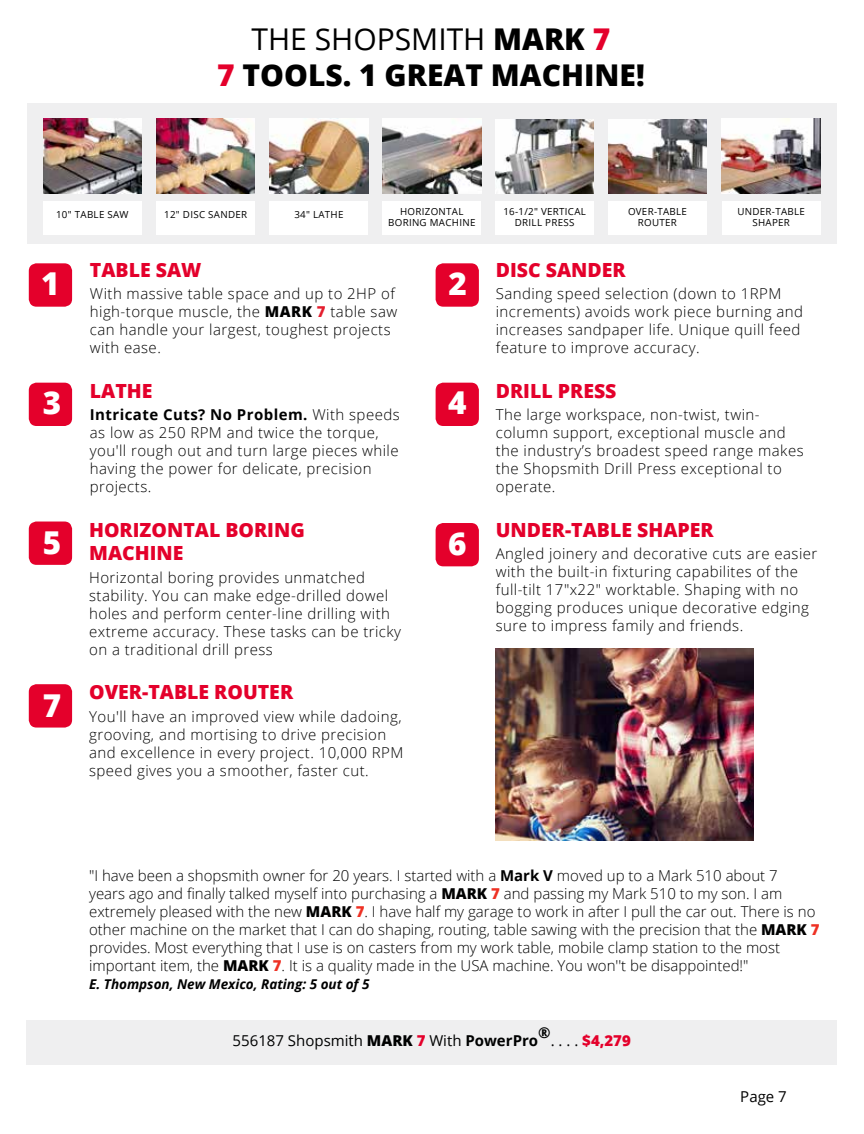
<style>
.page{position:relative;width:864px;height:1134px;background:#fff}
.page>*{position:absolute;margin:0;border:0;box-sizing:border-box;transform-origin:0 0}
.t1{font:800 31.5px "Open Sans";color:#fff}
.t2{font:800 30px/36px "Open Sans";color:#000;text-align:center}
.t3{font:800 19.5px/23.4px "Open Sans";color:#e4002b}
.t4{font:300 15px/18px "Open Sans";letter-spacing:.03em;color:#000101}
.t5{font:300 15px/18px "Open Sans";color:#000101}
.t6{font:15px "Open Sans";color:#000101}
.t7{font:800 15px "Open Sans";color:#e4002b}
.t8{font:15px "Open Sans";color:#000}
.t9{font:700 15px "Open Sans";color:#000101}
.t10{font:italic 700 13.5px "Open Sans";color:#000101}
.t11{font:9.75px/11.7px "Open Sans";letter-spacing:.03em;color:#000101;text-align:center}
.s1{font-weight:400}
.s2{color:#e4002b}
.s3{font-weight:800}
.s4{font-weight:800;color:#e41e2e}
.s5{font-weight:700}
.s6{font-weight:800;color:#ee3124}
.s7{font-weight:800;color:#e4002b}
.s8{font-weight:400;color:#000101}
</style>
<div class="page">
<div style="left:27px;top:1020px;width:810px;height:45px;background:#efeff0"></div>
<div style="left:29px;top:263px;width:43px;height:44px;background:#e4002b;border-radius:8px"></div>
<div style="left:436px;top:263px;width:43px;height:44px;background:#e4002b;border-radius:8px"></div>
<div style="left:29px;top:383px;width:43px;height:43px;background:#e4002b;border-radius:8px"></div>
<div style="left:29px;top:522px;width:43px;height:43px;background:#e4002b;border-radius:8px"></div>
<div style="left:29px;top:684px;width:43px;height:44px;background:#e4002b;border-radius:8px"></div>
<div style="left:436px;top:383px;width:43px;height:43px;background:#e4002b;border-radius:8px"></div>
<div style="left:436px;top:523px;width:43px;height:43px;background:#e4002b;border-radius:8px"></div>
<div style="left:27px;top:104px;width:810px;height:140px;background:#efeff0"></div>
<img style="left:43px;top:119px;width:99px;height:75px">
<img style="left:156px;top:119px;width:99px;height:75px">
<img style="left:270px;top:119px;width:98px;height:75px">
<img style="left:383px;top:119px;width:98px;height:75px">
<img style="left:495px;top:119px;width:99px;height:75px">
<img style="left:722px;top:119px;width:99px;height:75px">
<img style="left:608px;top:119px;width:99px;height:75px">
<div style="left:43px;top:201px;width:99px;height:34px;background:#fff"></div>
<div style="left:156px;top:201px;width:99px;height:34px;background:#fff"></div>
<div style="left:270px;top:201px;width:98px;height:34px;background:#fff"></div>
<div style="left:383px;top:201px;width:98px;height:34px;background:#fff"></div>
<div style="left:495px;top:201px;width:99px;height:34px;background:#fff"></div>
<div style="left:608px;top:201px;width:99px;height:34px;background:#fff"></div>
<div style="left:722px;top:201px;width:99px;height:34px;background:#fff"></div>
<img style="left:496px;top:648px;width:258px;height:192px">
<h2 class="t2" style="left:217px;top:19px;width:429px"><span class="s1">THE SHOPSMITH</span> MARK <span class="s2">7<br>7</span> TOOLS. 1 GREAT MACHINE!</h2>
<p class="t11" style="left:56px;top:209px;width:74px">10" TABLE SAW</p>
<p class="t11" style="left:164px;top:209px;width:84px">12" DISC SANDER</p>
<p class="t11" style="left:294px;top:209px;width:51px">34" LATHE</p>
<p class="t11" style="left:388px;top:205px;width:89px">HORIZONTAL<br>BORING MACHINE</p>
<p class="t11" style="left:503px;top:205px;width:84px">16-1/2" VERTICAL<br>DRILL PRESS</p>
<p class="t11" style="left:628px;top:205px;width:60px">OVER-TABLE<br>ROUTER</p>
<p class="t11" style="left:738px;top:205px;width:69px">UNDER-TABLE<br>SHAPER</p>
<h1 class="t1" style="left:41px;top:259px;width:20px">1</h1>
<h3 class="t3" style="left:90px;top:257px;width:113px">TABLE SAW</h3>
<p class="t4" style="left:90px;top:284px;width:309px">With massive table space and up to 2HP of high-torque muscle, the <span class="s3">MARK</span> <span class="s4">7</span> table saw can handle your largest, toughest projects with ease.</p>
<h1 class="t1" style="left:449px;top:259px;width:20px">2</h1>
<h3 class="t3" style="left:496px;top:257px;width:131px">DISC SANDER</h3>
<p class="t4" style="left:496px;top:284px;width:309px">Sanding speed selection (down to 1RPM increments) avoids work piece burning and increases sandpaper life. Unique quill feed feature to improve accuracy.</p>
<h1 class="t1" style="left:43px;top:379px;width:20px">3</h1>
<h3 class="t3" style="left:90px;top:378px;width:64px">LATHE</h3>
<p class="t4" style="left:90px;top:405px;width:311px"><span class="s5">Intricate Cuts? No Problem.</span> With speeds as low as 250 RPM and twice the torque, you'll rough out and turn large pieces while having the power for delicate, precision projects.</p>
<h1 class="t1" style="left:448px;top:379px;width:20px">4</h1>
<h3 class="t3" style="left:496px;top:378px;width:122px">DRILL PRESS</h3>
<p class="t4" style="left:496px;top:405px;width:309px">The large workspace, non-twist, twin&shy;column support, exceptional muscle and the industry’s broadest speed range makes the Shopsmith Drill Press exceptional to operate.</p>
<h1 class="t1" style="left:43px;top:518px;width:20px">5</h1>
<h3 class="t3" style="left:89px;top:517px;width:217px">HORIZONTAL BORING<br>MACHINE</h3>
<p class="t4" style="left:89px;top:568px;width:313px">Horizontal boring provides unmatched stability. You can make edge-drilled dowel holes and perform center-line drilling with extreme accuracy. These tasks can be tricky on a traditional drill press</p>
<h1 class="t1" style="left:448px;top:519px;width:20px">6</h1>
<h3 class="t3" style="left:496px;top:517px;width:219px">UNDER-TABLE SHAPER</h3>
<p class="t4" style="left:496px;top:545px;width:323px">Angled joinery and decorative cuts are easier with the built-in fixturing capabilites of the full-tilt 17"x22" worktable. Shaping with no bogging produces unique decorative edging sure to impress family and friends.</p>
<h1 class="t1" style="left:43px;top:681px;width:20px">7</h1>
<h3 class="t3" style="left:89px;top:679px;width:206px">OVER-TABLE ROUTER</h3>
<p class="t4" style="left:89px;top:707px;width:316px">You'll have an improved view while dadoing, grooving, and mortising to drive precision and excellence in every project. 10,000 RPM speed gives you a smoother, faster cut.</p>
<p class="t5" style="left:89px;top:867px;width:732px">"I have been a shopsmith owner for 20 years. I started with a <span class="s5">Mark V</span> moved up to a Mark 510 about 7<br>years ago and finally talked myself into purchasing a <span class="s3">MARK</span> <span class="s6">7</span> and passing my Mark 510 to my son. I am extremely pleased with the new <span class="s3">MARK</span> <span class="s6">7</span>. I have half my garage to work in after I pull the car out. There is no other machine on the market that I can do shaping, routing, table sawing with the precision that the <span class="s3">MARK</span> <span class="s6">7 </span>provides. Most everything that I use is on casters from my work table, mobile clamp station to the most important item, the <span class="s3">MARK</span> <span class="s6">7</span>. It is a quality made in the USA machine. You won''t be disappointed!"</p>
<p class="t10" style="left:89px;top:975px;width:282px">E. Thompson, New Mexico, Rating: 5 out of 5</p>
<p class="t9" style="left:538px;top:1022px;width:14px">®</p>
<p class="t6" style="left:233px;top:1030px;width:307px">556187 Shopsmith <span class="s3">MARK</span> <span class="s7">7</span> With <span class="s5">PowerPro</span></p>
<p class="t7" style="left:551px;top:1029px;width:82px"><span class="s8">. . . .</span> $4,279</p>
<p class="t8" style="left:740px;top:1086px;width:48px">Page 7</p>
</div>
